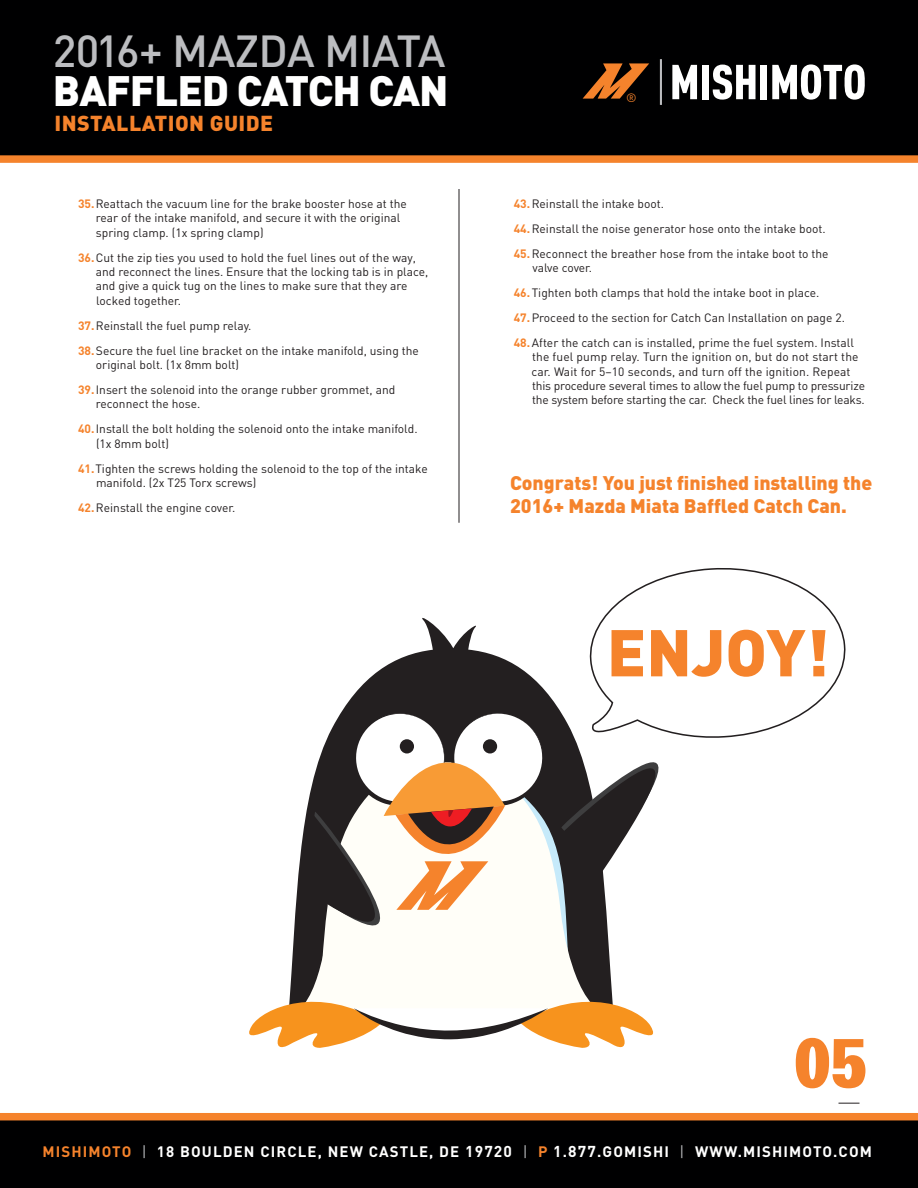
<style>
.page{position:relative;width:918px;height:1188px;background:#fff}
.page>*{position:absolute;margin:0;border:0;box-sizing:border-box;transform-origin:0 0}
.t1{font:72px "URW Egyptienne T Bold Extr Narr";color:#f5832c}
.Sub_Header_Note{font:900 64.95px "DIN";color:#f5832c}
.t2{font:500 44.25px "DIN";letter-spacing:-.015em;color:#bcbdc0}
.t3{font:900 42px "DIN";letter-spacing:-.02em;color:#fff}
.t4{font:900 21.45px "DIN";letter-spacing:.02em;color:#f5832c}
.Sub_Header_Note-2{font:900 19.5px/23.4px "DIN";color:#f5832c}
.t5{font:700 15px "DIN";letter-spacing:.075em;color:#fff}
.Sub_Header_Note-3{font:12px/14.4px "DIN";color:#231f20}
.t6{font:12px "DIN";color:#f5832c}
.s1{font-weight:700;color:#f5832c}
.s2{color:#f5832c}
.s3{font-weight:400;color:#bcbdc0}
.s4{font-size:15.6px}
</style>
<div class="page">
<svg style="left:0;top:1113px;width:918px;height:75px;background:#180d05"></svg>
<div style="left:0;top:0;width:918px;height:163px;background:#000001"></div>
<svg style="left:672px;top:65px;width:25px;height:34px"></svg>
<div style="left:702px;top:65px;width:7px;height:34px;background:#fff"></div>
<svg style="left:713px;top:65px;width:43px;height:35px"></svg>
<div style="left:760px;top:65px;width:7px;height:34px;background:#fff"></div>
<svg style="left:772px;top:64px;width:93px;height:36px"></svg>
<svg style="left:583px;top:63px;width:66px;height:36px;background:#723d15"></svg>
<hr style="left:660px;top:59px;width:2px;height:46px;background:#bcbdc0">
<svg style="left:839px;top:1103px;width:21px;height:1px"></svg>
<hr style="left:459px;top:189px;width:1px;height:334px;background:#231f20">
<svg style="left:393px;top:617px;width:117px;height:45px"></svg>
<svg style="left:249px;top:662px;width:410px;height:386px"></svg>
<svg style="left:587px;top:568px;width:259px;height:171px"></svg>
<h3 class="t2" style="left:53px;top:23px;width:394px">2016+ MAZDA MIATA</h3>
<h3 class="t3" style="left:53px;top:63px;width:397px">BAFFLED CATCH CAN</h3>
<h3 class="t4" style="left:54px;top:108px;width:220px">INSTALLATION GUIDE</h3>
<p class="Sub_Header_Note-3" style="left:96px;top:196px;width:312px;text-indent:-18px"><span class="s1">35.</span> Reattach the vacuum line for the brake booster hose at the rear of the intake manifold, and secure it with the original spring clamp. (1x spring clamp)</p>
<p class="Sub_Header_Note-3" style="left:96px;top:250px;width:334px;text-indent:-18px"><span class="s1">36.</span> Cut the zip ties you used to hold the fuel lines out of the way, and reconnect the lines. Ensure that the locking tab is in place, and give a quick tug on the lines to make sure that they are locked together.</p>
<p class="Sub_Header_Note-3" style="left:78px;top:318px;width:175px"><span class="s1">37.</span> Reinstall the fuel pump relay.</p>
<p class="Sub_Header_Note-3" style="left:96px;top:343px;width:325px;text-indent:-18px"><span class="s1">38.</span> Secure the fuel line bracket on the intake manifold, using the original bolt. (1x 8mm bolt)</p>
<p class="Sub_Header_Note-3" style="left:96px;top:382px;width:301px;text-indent:-18px"><span class="s1">39.</span> Insert the solenoid into the orange rubber grommet, and reconnect the hose.</p>
<p class="Sub_Header_Note-3" style="left:96px;top:422px;width:323px;text-indent:-18px"><span class="s1">40.</span> Install the bolt holding the solenoid onto the intake manifold. (1x 8mm bolt)</p>
<p class="Sub_Header_Note-3" style="left:96px;top:461px;width:333px;text-indent:-18px"><span class="s1">41.</span> Tighten the screws holding the solenoid to the top of the intake manifold. (2x T25 Torx screws)</p>
<p class="Sub_Header_Note-3" style="left:78px;top:500px;width:159px"><span class="s1">42.</span> Reinstall the engine cover.</p>
<p class="t6" style="left:626px;top:90px;width:12px">®</p>
<p class="Sub_Header_Note-3" style="left:514px;top:196px;width:152px"><span class="s1">43.</span> Reinstall the intake boot.</p>
<p class="Sub_Header_Note-3" style="left:514px;top:221px;width:314px"><span class="s1">44.</span> Reinstall the noise generator hose onto the intake boot.</p>
<p class="Sub_Header_Note-3" style="left:533px;top:246px;width:298px;text-indent:-19px"><span class="s1">45.</span> Reconnect the breather hose from the intake boot to the valve cover.</p>
<p class="Sub_Header_Note-3" style="left:514px;top:285px;width:307px"><span class="s1">46.</span> Tighten both clamps that hold the intake boot in place.</p>
<p class="Sub_Header_Note-3" style="left:514px;top:310px;width:333px"><span class="s1">47.</span> Proceed to the section for Catch Can Installation on page 2.</p>
<p class="Sub_Header_Note-3" style="left:532px;top:335px;width:335px;text-indent:-18px"><span class="s1">48.</span> After the catch can is installed, prime the fuel system. Install the fuel pump relay. Turn the ignition on, but do not start the car. Wait for 5–10 seconds, and turn off the ignition. Repeat this procedure several times to allow the fuel pump to pressurize the system before starting the car. Check the fuel lines for leaks.</p>
<p class="Sub_Header_Note-2" style="left:510px;top:470px;width:364px">Congrats! You just finished installing the<br>2016+ Mazda Miata Baffled Catch Can.</p>
<p class="Sub_Header_Note" style="left:607px;top:609px;width:224px">ENJOY!</p>
<h1 class="t1" style="left:794px;top:1020px;width:74px">05</h1>
<p class="t5" style="left:42px;top:1142px;width:831px"><span class="s2">MISHIMOTO</span> <span class="s3">|</span> 18 BOULDEN CIRCLE, NEW CASTLE, DE <span class="s4">19720</span> <span class="s3">|</span> <span class="s2">P</span> <span class="s4">1</span>.<span class="s4">877</span>.GOMISHI <span class="s3">|</span> WWW.MISHIMOTO.COM</p>
</div>
